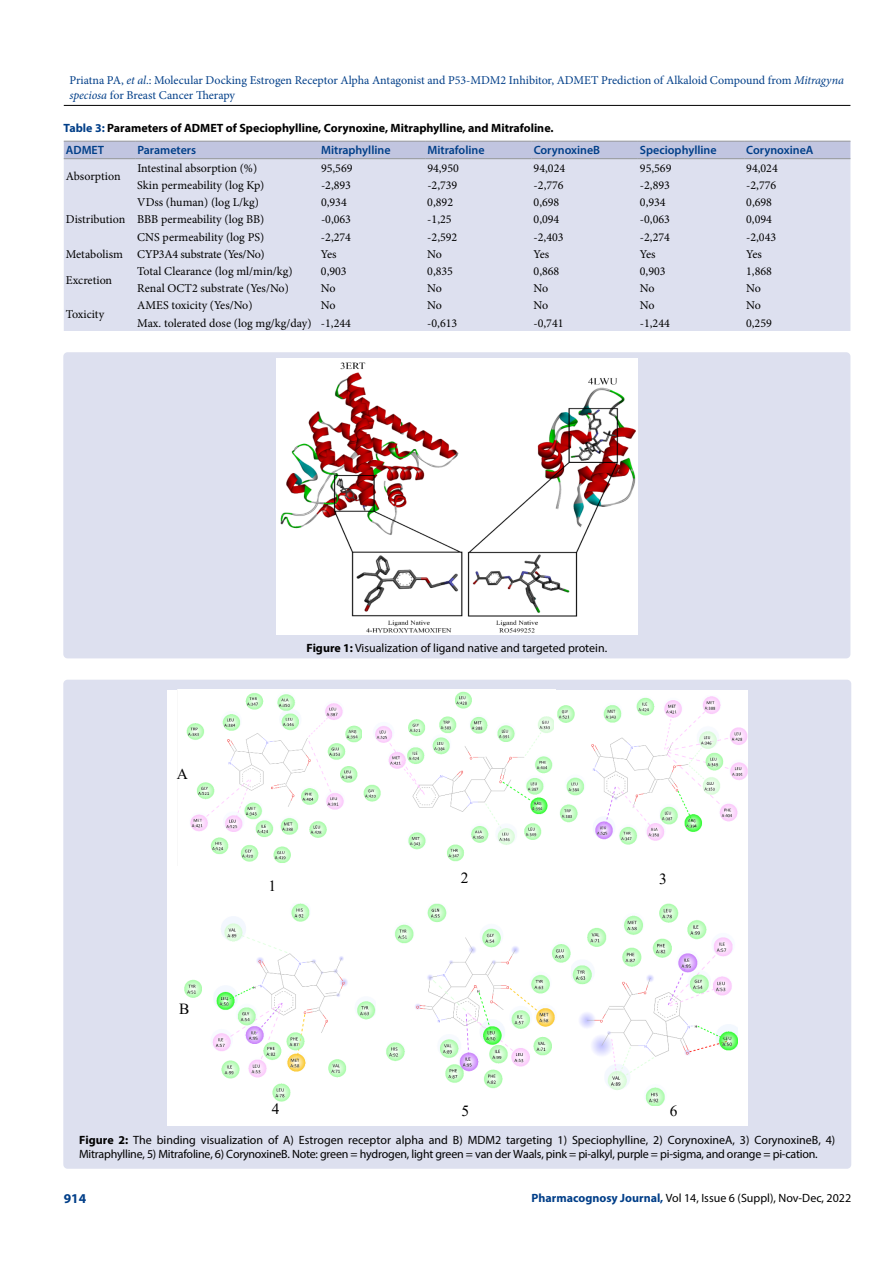
<style>
.page{position:relative;width:893px;height:1263px;background:#fff}
.page>*{position:absolute;margin:0;border:0;box-sizing:border-box;transform-origin:0 0}
.t1{font:15.45px "Times New Roman";color:#000}
.t2{font:700 13.5px "Myriad Pro";color:#003e88}
.t3{font:12px "Minion Pro";color:#000}
.t4{font:12px/14.4px "Myriad Pro";letter-spacing:-.02em;color:#000}
.t5{font:12px/14.4px "Minion Pro";letter-spacing:-.005em;color:#003e88}
.t6{font:12px "Myriad Pro";color:#000}
.t7{font:700 12px "Myriad Pro";color:#000}
.t8{font:600 12px "Myriad Pro";color:#003e88}
.t9{font:12px "Minion Pro";letter-spacing:-.02em;color:#000}
.s1{font-style:italic}
.s2{color:#003e88}
.s3{font-weight:700}
.s4{font-weight:700;color:#003e88}
</style>
<div class="page">
<hr style="left:64px;top:105px;width:786px;height:1px;background:#000">
<div style="left:64px;top:142px;width:786px;height:16px;background:#c1c5e0"></div>
<div style="left:64px;top:159px;width:786px;height:172px;background:#dde0ef"></div>
<hr style="left:64px;top:141px;width:71px;height:1px;background:#939598">
<hr style="left:135px;top:141px;width:184px;height:1px;background:#939598">
<hr style="left:319px;top:141px;width:106px;height:1px;background:#939598">
<hr style="left:425px;top:141px;width:106px;height:1px;background:#939598">
<hr style="left:531px;top:141px;width:107px;height:1px;background:#939598">
<hr style="left:638px;top:141px;width:106px;height:1px;background:#939598">
<hr style="left:744px;top:141px;width:106px;height:1px;background:#939598">
<hr style="left:64px;top:158px;width:71px;height:1px;background:#939598">
<hr style="left:135px;top:158px;width:184px;height:1px;background:#939598">
<hr style="left:319px;top:158px;width:106px;height:1px;background:#939598">
<hr style="left:425px;top:158px;width:106px;height:1px;background:#939598">
<hr style="left:531px;top:158px;width:107px;height:1px;background:#939598">
<hr style="left:638px;top:158px;width:106px;height:1px;background:#939598">
<hr style="left:744px;top:158px;width:106px;height:1px;background:#939598">
<div style="left:63px;top:352px;width:787px;height:306px;background:#dde0ef;border-radius:4px"></div>
<img style="left:276px;top:359px;width:362px;height:275px">
<div style="left:63px;top:680px;width:788px;height:489px;background:#dde0ef;border-radius:4px"></div>
<div style="left:167px;top:690px;width:580px;height:436px;background:#fff"></div>
<img style="left:186px;top:693px;width:176px;height:170px">
<img style="left:186px;top:765px;width:15px;height:26px">
<img style="left:363px;top:691px;width:191px;height:170px">
<img style="left:557px;top:696px;width:190px;height:149px">
<img style="left:184px;top:904px;width:191px;height:196px">
<img style="left:184px;top:1000px;width:19px;height:25px">
<img style="left:277px;top:1100px;width:9px;height:2px">
<img style="left:386px;top:904px;width:184px;height:185px">
<img style="left:572px;top:904px;width:165px;height:202px">
<img style="left:661px;top:1102px;width:33px;height:4px">
<p class="t5" style="left:69px;top:73px;width:776px">Priatna PA, <span class="s1">et al</span>.: Molecular Docking Estrogen Receptor Alpha Antagonist and P53-MDM2 Inhibitor, ADMET Prediction of Alkaloid Compound from <span class="s1">Mitragyna speciosa</span> for Breast Cancer Therapy</p>
<p class="t7" style="left:64px;top:120px;width:491px"><span class="s2">Table 3:</span> Parameters of ADMET of Speciophylline, Corynoxine, Mitraphylline, and Mitrafoline.</p>
<p class="t8" style="left:66px;top:143px;width:40px">ADMET</p>
<p class="t8" style="left:137px;top:143px;width:60px">Parameters</p>
<p class="t8" style="left:321px;top:143px;width:71px">Mitraphylline</p>
<p class="t8" style="left:427px;top:143px;width:59px">Mitrafoline</p>
<p class="t8" style="left:534px;top:143px;width:68px">CorynoxineB</p>
<p class="t8" style="left:640px;top:143px;width:78px">Speciophylline</p>
<p class="t8" style="left:746px;top:143px;width:69px">CorynoxineA</p>
<p class="t3" style="left:66px;top:168px;width:56px">Absorption</p>
<p class="t3" style="left:137px;top:160px;width:121px">Intestinal absorption (%)</p>
<p class="t3" style="left:321px;top:160px;width:33px">95,569</p>
<p class="t3" style="left:427px;top:160px;width:33px">94,950</p>
<p class="t3" style="left:534px;top:160px;width:33px">94,024</p>
<p class="t3" style="left:640px;top:160px;width:33px">95,569</p>
<p class="t3" style="left:746px;top:160px;width:33px">94,024</p>
<p class="t3" style="left:137px;top:177px;width:129px">Skin permeability (log Kp)</p>
<p class="t3" style="left:321px;top:177px;width:32px">-2,893</p>
<p class="t3" style="left:427px;top:177px;width:32px">-2,739</p>
<p class="t3" style="left:534px;top:177px;width:32px">-2,776</p>
<p class="t3" style="left:640px;top:177px;width:32px">-2,893</p>
<p class="t3" style="left:746px;top:177px;width:32px">-2,776</p>
<p class="t3" style="left:137px;top:194px;width:123px">VDss (human) (log L/kg)</p>
<p class="t3" style="left:321px;top:194px;width:27px">0,934</p>
<p class="t3" style="left:427px;top:194px;width:27px">0,892</p>
<p class="t3" style="left:534px;top:194px;width:27px">0,698</p>
<p class="t3" style="left:640px;top:194px;width:27px">0,934</p>
<p class="t3" style="left:746px;top:194px;width:27px">0,698</p>
<p class="t3" style="left:137px;top:211px;width:129px">BBB permeability (log BB)</p>
<p class="t3" style="left:321px;top:211px;width:32px">-0,063</p>
<p class="t3" style="left:427px;top:211px;width:26px">-1,25</p>
<p class="t3" style="left:534px;top:211px;width:27px">0,094</p>
<p class="t3" style="left:640px;top:211px;width:32px">-0,063</p>
<p class="t3" style="left:746px;top:211px;width:27px">0,094</p>
<p class="t3" style="left:137px;top:229px;width:128px">CNS permeability (log PS)</p>
<p class="t3" style="left:321px;top:229px;width:32px">-2,274</p>
<p class="t3" style="left:427px;top:229px;width:32px">-2,592</p>
<p class="t3" style="left:534px;top:229px;width:32px">-2,403</p>
<p class="t3" style="left:640px;top:229px;width:32px">-2,274</p>
<p class="t3" style="left:746px;top:229px;width:32px">-2,043</p>
<p class="t9" style="left:66px;top:246px;width:200px">Metabolism CYP3A4 substrate (Yes/No)</p>
<p class="t3" style="left:321px;top:246px;width:17px">Yes</p>
<p class="t3" style="left:427px;top:246px;width:16px">No</p>
<p class="t3" style="left:534px;top:246px;width:17px">Yes</p>
<p class="t3" style="left:640px;top:246px;width:17px">Yes</p>
<p class="t3" style="left:746px;top:246px;width:17px">Yes</p>
<p class="t3" style="left:66px;top:272px;width:48px">Excretion</p>
<p class="t3" style="left:66px;top:211px;width:61px">Distribution</p>
<p class="t3" style="left:137px;top:263px;width:157px">Total Clearance (log ml/min/kg)</p>
<p class="t3" style="left:321px;top:263px;width:27px">0,903</p>
<p class="t3" style="left:427px;top:263px;width:27px">0,835</p>
<p class="t3" style="left:534px;top:263px;width:27px">0,868</p>
<p class="t3" style="left:640px;top:263px;width:27px">0,903</p>
<p class="t3" style="left:746px;top:263px;width:27px">1,868</p>
<p class="t3" style="left:137px;top:280px;width:153px">Renal OCT2 substrate (Yes/No)</p>
<p class="t3" style="left:321px;top:280px;width:16px">No</p>
<p class="t3" style="left:427px;top:280px;width:16px">No</p>
<p class="t3" style="left:534px;top:280px;width:16px">No</p>
<p class="t3" style="left:640px;top:280px;width:16px">No</p>
<p class="t3" style="left:746px;top:280px;width:16px">No</p>
<p class="t3" style="left:66px;top:306px;width:40px">Toxicity</p>
<p class="t3" style="left:137px;top:298px;width:117px">AMES toxicity (Yes/No)</p>
<p class="t3" style="left:321px;top:298px;width:16px">No</p>
<p class="t3" style="left:427px;top:298px;width:16px">No</p>
<p class="t3" style="left:534px;top:298px;width:16px">No</p>
<p class="t3" style="left:640px;top:298px;width:16px">No</p>
<p class="t3" style="left:746px;top:298px;width:16px">No</p>
<p class="t3" style="left:137px;top:315px;width:215px">Max. tolerated dose (log mg/kg/day) -1,244</p>
<p class="t3" style="left:427px;top:315px;width:32px">-0,613</p>
<p class="t3" style="left:533px;top:315px;width:32px">-0,741</p>
<p class="t3" style="left:640px;top:315px;width:32px">-1,244</p>
<p class="t3" style="left:746px;top:315px;width:27px">0,259</p>
<p class="t1" style="left:177px;top:763px;width:13px">A</p>
<p class="t1" style="left:179px;top:997px;width:12px">B</p>
<p class="t6" style="left:307px;top:641px;width:302px"><span class="s3">Figure 1:</span> Visualization of ligand native and targeted protein.</p>
<p class="t1" style="left:268px;top:874px;width:9px">1</p>
<p class="t1" style="left:461px;top:867px;width:9px">2</p>
<p class="t1" style="left:659px;top:868px;width:9px">3</p>
<p class="t1" style="left:272px;top:1098px;width:9px">4</p>
<p class="t1" style="left:461px;top:1100px;width:9px">5</p>
<p class="t1" style="left:670px;top:1100px;width:9px">6</p>
<p class="t4" style="left:79px;top:1132px;width:758px"><span class="s3">Figure 2:</span> The binding visualization of A) Estrogen receptor alpha and B) MDM2 targeting 1) Speciophylline, 2) CorynoxineA, 3) CorynoxineB, 4)<br>Mitraphylline, 5) Mitrafoline, 6) CorynoxineB. Note: green = hydrogen, light green = van der Waals, pink = pi-alkyl, purple = pi-sigma, and orange = pi-cation.</p>
<p class="t2" style="left:64px;top:1189px;width:24px">914</p>
<p class="t6" style="left:532px;top:1190px;width:321px"><span class="s4">Pharmacognosy Journal,</span> Vol 14, Issue 6 (Suppl), Nov-Dec, 2022</p>
</div>
